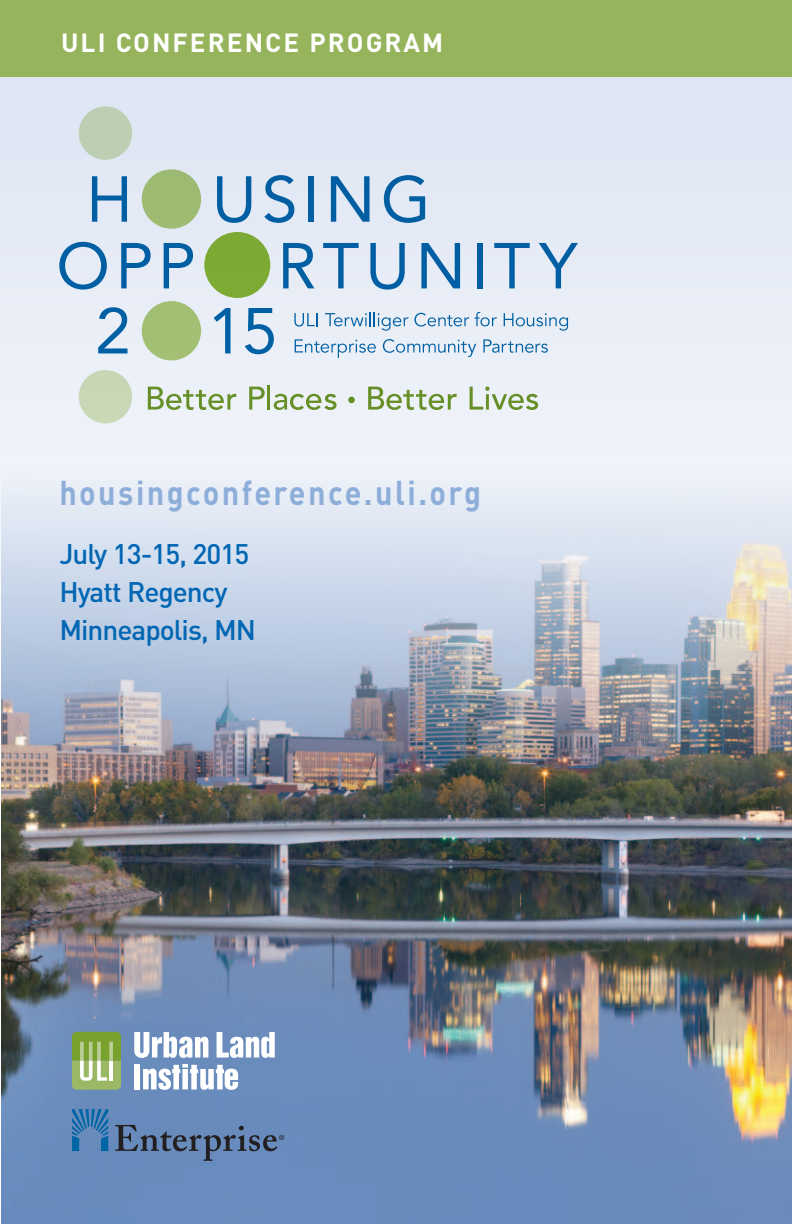
<style>
.page{position:relative;width:792px;height:1224px;background:#fff}
.page>*{position:absolute;margin:0;border:0;box-sizing:border-box;transform-origin:0 0}
.t1{font:700 34px "DIN";letter-spacing:.08em;color:#8eaeda;scale:.9 1}
.cover_title{font:500 28px "DIN";letter-spacing:-.035em;color:#0166b3}
.t2{font:700 26px "DIN";letter-spacing:.08em;color:#fff}
</style>
<div class="page">
<div style="left:0;top:0;width:792px;height:1039px;background:#e0e7f4"></div>
<img style="left:1px;top:380px;width:791px;height:844px">
<svg style="left:134px;top:1032px;width:74px;height:26px"></svg>
<svg style="left:217px;top:1032px;width:58px;height:26px"></svg>
<div style="left:134px;top:1064px;width:6px;height:25px;background:#fff"></div>
<svg style="left:143px;top:1064px;width:95px;height:26px"></svg>
<svg style="left:72px;top:1032px;width:49px;height:58px;background:#9bb866"></svg>
<svg style="left:72px;top:1109px;width:36px;height:42px;background:#3e7bb2"></svg>
<svg style="left:115px;top:1125px;width:169px;height:36px;background:#5a759d"></svg>
<div style="left:0;top:0;width:792px;height:76px;background:#95b45b"></div>
<svg style="left:92px;top:176px;width:35px;height:46px"></svg>
<svg style="left:217px;top:176px;width:34px;height:47px"></svg>
<svg style="left:264px;top:175px;width:30px;height:48px"></svg>
<div style="left:309px;top:176px;width:5px;height:46px;background:#005ea2"></div>
<svg style="left:331px;top:176px;width:39px;height:46px"></svg>
<svg style="left:384px;top:175px;width:41px;height:48px"></svg>
<svg style="left:59px;top:242px;width:48px;height:48px"></svg>
<svg style="left:121px;top:243px;width:30px;height:45px"></svg>
<svg style="left:164px;top:243px;width:29px;height:45px"></svg>
<svg style="left:283px;top:243px;width:31px;height:45px"></svg>
<svg style="left:323px;top:243px;width:36px;height:45px"></svg>
<svg style="left:370px;top:243px;width:35px;height:47px"></svg>
<svg style="left:421px;top:243px;width:39px;height:45px"></svg>
<div style="left:477px;top:243px;width:5px;height:45px;background:#005fa3"></div>
<svg style="left:494px;top:243px;width:36px;height:45px"></svg>
<svg style="left:539px;top:243px;width:39px;height:45px"></svg>
<svg style="left:98px;top:307px;width:29px;height:46px"></svg>
<svg style="left:214px;top:308px;width:17px;height:45px"></svg>
<svg style="left:245px;top:308px;width:29px;height:46px"></svg>
<svg style="left:294px;top:313px;width:24px;height:14px"></svg>
<svg style="left:325px;top:312px;width:144px;height:19px"></svg>
<svg style="left:475px;top:312px;width:22px;height:14px"></svg>
<svg style="left:504px;top:313px;width:64px;height:18px"></svg>
<svg style="left:295px;top:339px;width:81px;height:19px"></svg>
<svg style="left:383px;top:339px;width:93px;height:18px"></svg>
<svg style="left:483px;top:339px;width:65px;height:14px"></svg>
<svg style="left:148px;top:387px;width:88px;height:23px"></svg>
<svg style="left:249px;top:387px;width:16px;height:23px"></svg>
<hr style="left:267px;top:385px;width:3px;height:25px;background:#70982a">
<svg style="left:274px;top:394px;width:63px;height:16px"></svg>
<div style="left:348px;top:397px;width:7px;height:6px;background:#678f28;border-radius:50%"></div>
<svg style="left:368px;top:387px;width:89px;height:23px"></svg>
<svg style="left:470px;top:387px;width:68px;height:23px"></svg>
<div style="left:142px;top:169px;width:59px;height:60px;background:#9dbb72;border-radius:50%"></div>
<div style="left:79px;top:106px;width:53px;height:54px;background:#bdcfb2;border-radius:50%"></div>
<div style="left:204px;top:232px;width:66px;height:66px;background:#7caa33;border-radius:50%"></div>
<div style="left:142px;top:301px;width:59px;height:59px;background:#a2bf74;border-radius:50%"></div>
<div style="left:79px;top:370px;width:53px;height:53px;background:#c8d8b5;border-radius:50%"></div>
<p class="t2" style="left:61px;top:25px;width:383px">ULI CONFERENCE PROGRAM</p>
<p class="t1" style="left:59px;top:470px;width:470px">housingconference.uli.org</p>
<p class="cover_title" style="left:59px;top:535px;width:191px">July 13-15, 2015</p>
<p class="cover_title" style="left:59px;top:573px;width:170px">Hyatt Regency</p>
<p class="cover_title" style="left:59px;top:611px;width:198px">Minneapolis, MN</p>
</div>
